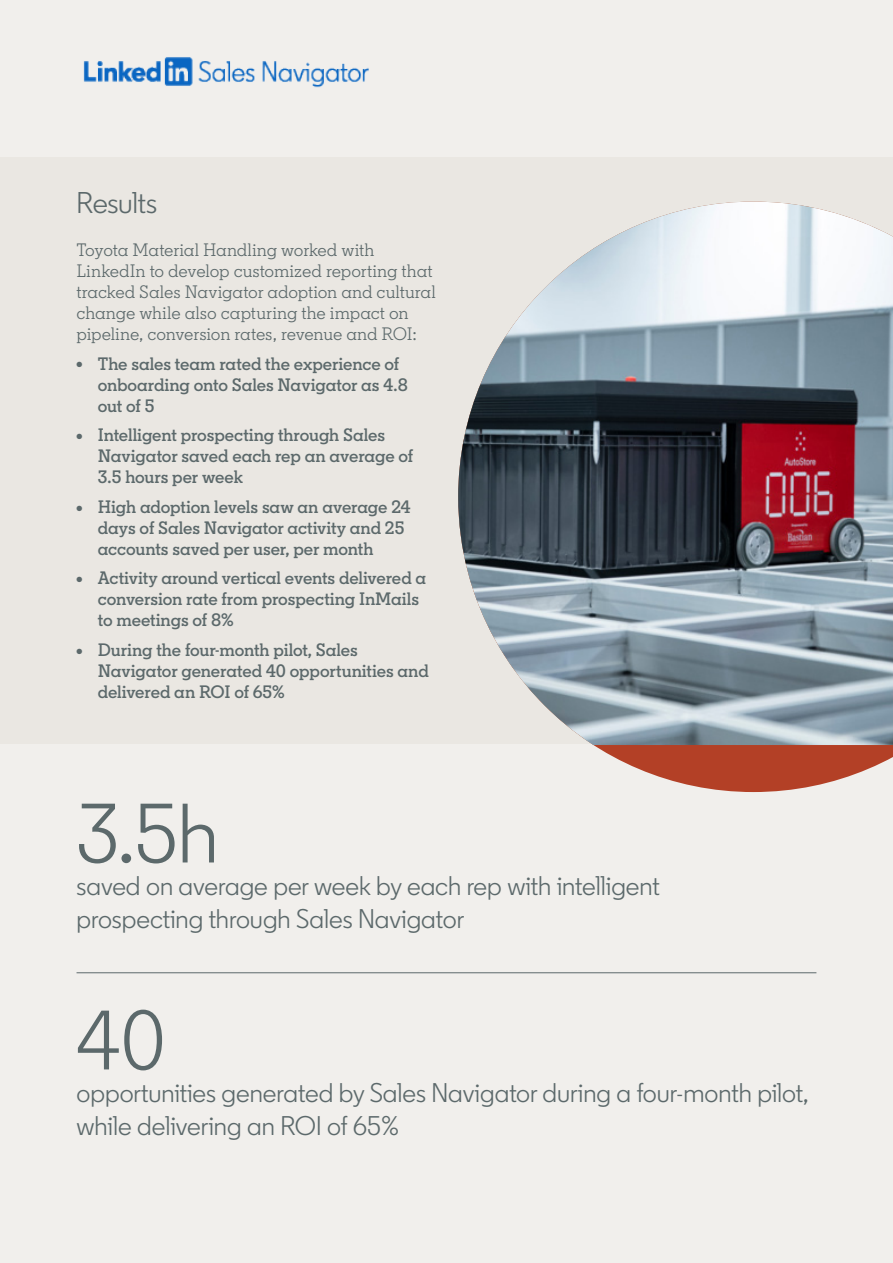
<style>
.page{position:relative;width:893px;height:1263px;background:#f1efec}
.page>*{position:absolute;margin:0;border:0;box-sizing:border-box;transform-origin:0 0}
.Large_Number{font:84px "Community";color:#5c696b}
.Subhead{font:30px "Community";letter-spacing:-.01em;color:#5c696b}
.Large_Number-2{font:27px/33px "Community";color:#5c696b}
.t1{font:600 18px/21px "Community Slab";letter-spacing:-.005em;color:#5c696b}
.Body_Text{font:18px/21px "Community Slab";letter-spacing:-.01em;color:#5c696b}
</style>
<div class="page">
<div style="left:0;top:157px;width:893px;height:587px;background:#eae7e2"></div>
<hr style="left:77px;top:972px;width:739px;height:1px;background:#5c696b">
<svg style="left:593px;top:745px;width:300px;height:47px;fill:#b34026"></svg>
<img style="left:458px;top:202px;width:435px;height:543px">
<img style="left:83px;top:57px;width:286px;height:31px">
<p class="Subhead" style="left:77px;top:184px;width:82px">Results</p>
<p class="Body_Text" style="left:77px;top:240px;width:361px">Toyota Material Handling worked with LinkedIn to develop customized reporting that tracked Sales Navigator adoption and cultural change while also capturing the impact on pipeline, conversion rates, revenue and ROI:</p>
<p class="t1" style="left:98px;top:353px;width:312px;text-indent:-21px">● The sales team rated the experience of onboarding onto Sales Navigator as 4.8 out of 5</p>
<p class="t1" style="left:98px;top:424px;width:317px;text-indent:-21px">● Intelligent prospecting through Sales<br>Navigator saved each rep an average of<br>3.5 hours per week</p>
<p class="t1" style="left:98px;top:496px;width:314px;text-indent:-21px">● High adoption levels saw an average 24 days of Sales Navigator activity and 25 accounts saved per user, per month</p>
<p class="t1" style="left:98px;top:567px;width:330px;text-indent:-21px">● Activity around vertical events delivered a conversion rate from prospecting InMails to meetings of 8%</p>
<p class="t1" style="left:98px;top:639px;width:333px;text-indent:-21px">● During the four-month pilot, Sales<br>Navigator generated 40 opportunities and delivered an ROI of 65%</p>
<p class="Large_Number" style="left:77px;top:782px;width:144px">3.5h</p>
<p class="Large_Number-2" style="left:77px;top:870px;width:585px">saved on average per week by each rep with intelligent prospecting through Sales Navigator</p>
<p class="Large_Number" style="left:77px;top:989px;width:91px">40</p>
<p class="Large_Number-2" style="left:77px;top:1077px;width:733px">opportunities generated by Sales Navigator during a four-month pilot, while delivering an ROI of 65%</p>
</div>
